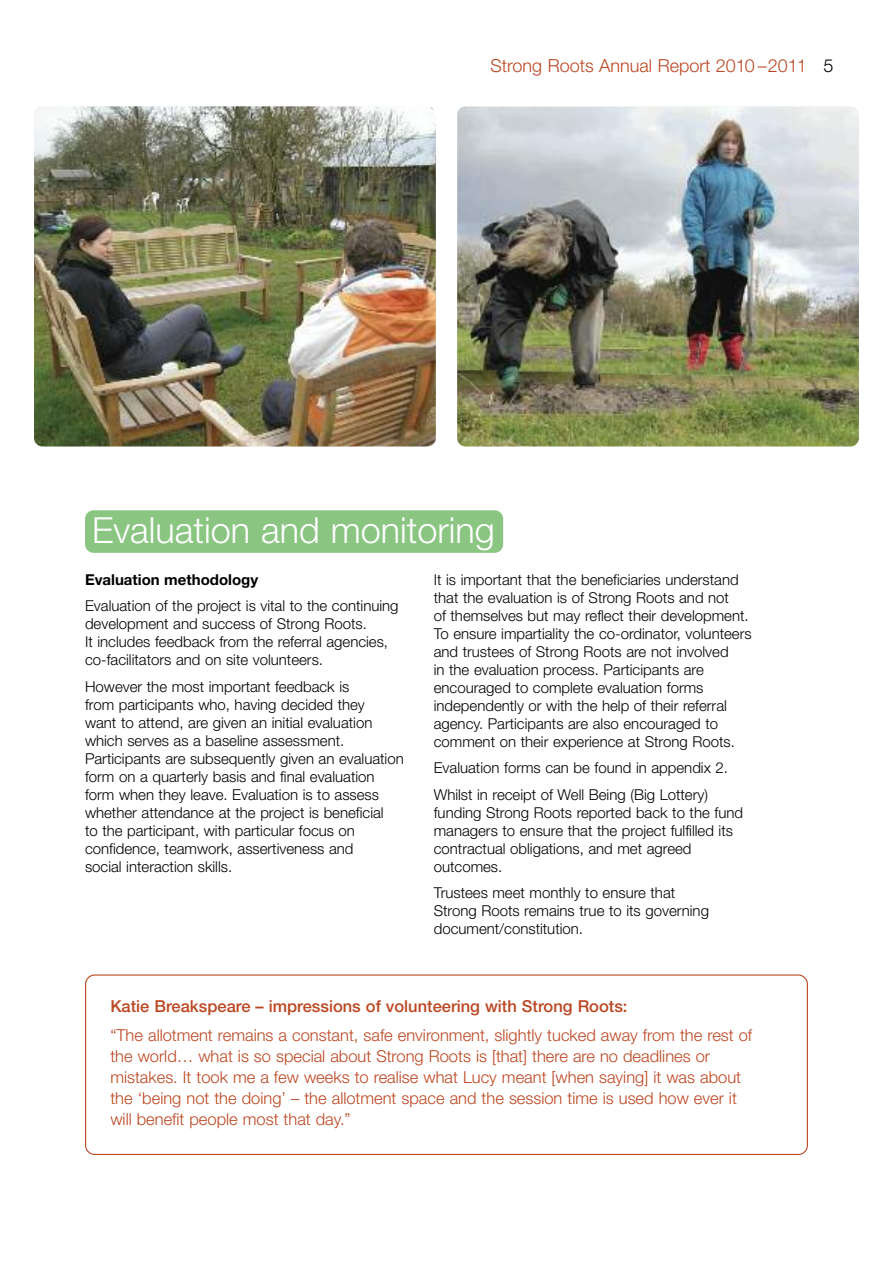
<style>
.page{position:relative;width:893px;height:1263px;background:#fff}
.page>*{position:absolute;margin:0;border:0;box-sizing:border-box;transform-origin:0 0}
.t1{font:300 36px "Helvetica Neue";color:#fff}
.t2{font:300 18px "Helvetica Neue";color:#bc4722}
.t3{font:300 16.5px/21px "Helvetica Neue";color:#bc4722}
.t4{font:500 16.5px "Helvetica Neue";color:#bc4722}
.t5{font:300 15px/18px "Helvetica Neue";color:#000}
.t6{font:700 15px "Helvetica Neue";color:#000}
.s1{color:#000}
</style>
<div class="page">
<div style="left:85px;top:510px;width:418px;height:43px;background:#8ac582;border-radius:9px"></div>
<img style="left:34px;top:106px;width:402px;height:340px;border-radius:9px">
<img style="left:457px;top:106px;width:402px;height:340px;border-radius:9px">
<svg style="left:85px;top:974px;width:723px;height:181px"></svg>
<p class="t2" style="left:490px;top:60px;width:344px">Strong Roots Annual Report 2010 –2011 <span class="s1">5</span></p>
<h1 class="t1" style="left:92px;top:517px;width:404px">Evaluation and monitoring</h1>
<p class="t6" style="left:85px;top:574px;width:175px">Evaluation methodology</p>
<p class="t5" style="left:85px;top:598px;width:315px">Evaluation of the project is vital to the continuing development and success of Strong Roots.<br>It includes feedback from the referral agencies, co-facilitators and on site volunteers.</p>
<p class="t5" style="left:85px;top:679px;width:320px">However the most important feedback is<br>from participants who, having decided they<br>want to attend, are given an initial evaluation which serves as a baseline assessment.<br>Participants are subsequently given an evaluation form on a quarterly basis and final evaluation form when they leave. Evaluation is to assess whether attendance at the project is beneficial<br>to the participant, with particular focus on confidence, teamwork, assertiveness and<br>social interaction skills.</p>
<p class="t5" style="left:434px;top:572px;width:319px">It is important that the beneficiaries understand that the evaluation is of Strong Roots and not<br>of themselves but may reflect their development.<br>To ensure impartiality the co-ordinator, volunteers and trustees of Strong Roots are not involved<br>in the evaluation process. Participants are encouraged to complete evaluation forms independently or with the help of their referral agency. Participants are also encouraged to comment on their experience at Strong Roots.</p>
<p class="t5" style="left:434px;top:756px;width:296px;line-height:26.5px">Evaluation forms can be found in appendix 2.<br>Whilst in receipt of Well Being (Big Lottery)</p>
<p class="t5" style="left:434px;top:805px;width:311px">funding Strong Roots reported back to the fund managers to ensure that the project fulfilled its contractual obligations, and met agreed outcomes.</p>
<p class="t5" style="left:434px;top:885px;width:277px">Trustees meet monthly to ensure that<br>Strong Roots remains true to its governing document/constitution.</p>
<p class="t4" style="left:110px;top:1000px;width:519px">Katie Breakspeare – impressions of volunteering with Strong Roots:</p>
<p class="t3" style="left:110px;top:1026px;width:643px">“The allotment remains a constant, safe environment, slightly tucked away from the rest of the world… what is so special about Strong Roots is [that] there are no deadlines or mistakes. It took me a few weeks to realise what Lucy meant [when saying] it was about the ‘being not the doing’ – the allotment space and the session time is used how ever it will benefit people most that day.”</p>
</div>
